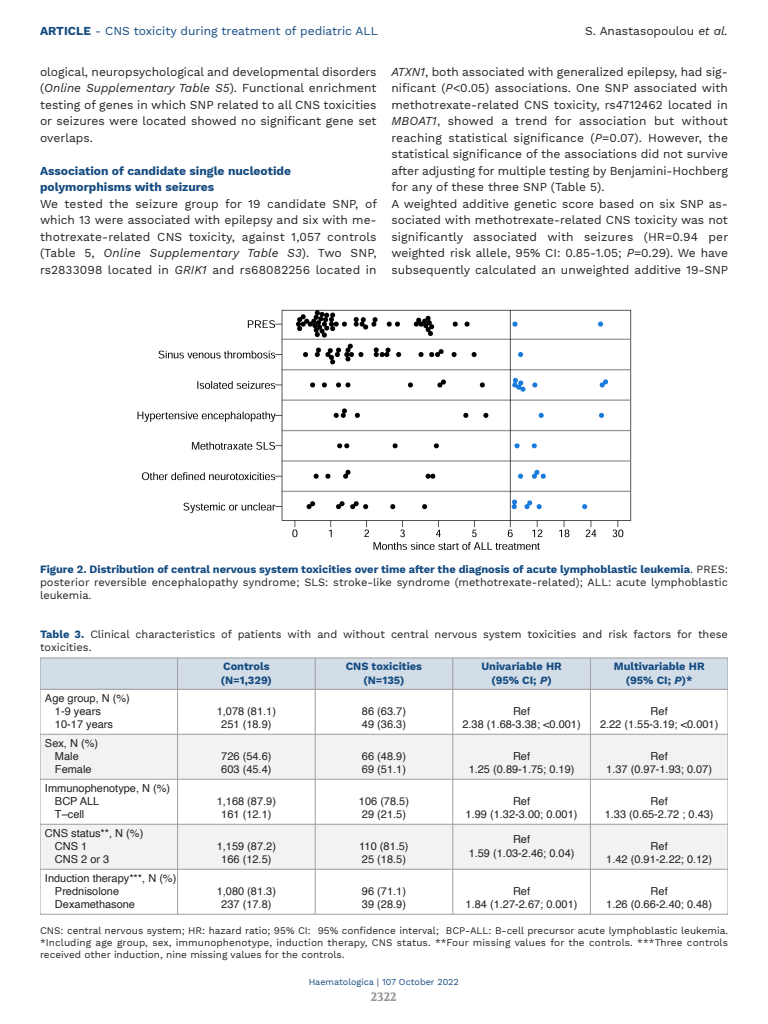
<style>
.page{position:relative;width:768px;height:1024px;background:#fff}
.page>*{position:absolute;margin:0;border:0;box-sizing:border-box;transform-origin:0 0}
.t1{font:12px/16.5px "Work Sans";color:#231f20;text-align:justify}
.t2{font:700 12px/16.5px "Work Sans";color:#134a80}
.t3{font:12px "Work Sans";color:#134a80}
.t4{font:700 12px "Volkhov";color:#939598}
.t5{font:11px/13.2px "Helvetica";color:#231f20;text-align:center}
.t6{font:11px/13px "Work Sans";color:#231f20;text-align:justify}
.t7{font:700 11px/14px "Work Sans";color:#134a80;text-align:center}
.t8{font:10px/12px "Work Sans";color:#231f20;text-align:justify}
.t9{font:9px "Work Sans";color:#134a80}
.s1{font-weight:700}
.s2{font-style:italic}
.s3{font-weight:700;color:#134a80}
</style>
<div class="page">
<img style="left:137px;top:310px;width:495px;height:240px">
<div style="left:40px;top:658px;width:138px;height:31px;background:#d2dde7"></div>
<div style="left:178px;top:658px;width:137px;height:31px;background:#d2dde7"></div>
<div style="left:315px;top:658px;width:138px;height:31px;background:#d2dde7"></div>
<div style="left:453px;top:658px;width:137px;height:31px;background:#d2dde7"></div>
<div style="left:590px;top:658px;width:138px;height:31px;background:#d2dde7"></div>
<div style="left:40px;top:734px;width:138px;height:45px;background:#f2f2f2"></div>
<div style="left:178px;top:734px;width:137px;height:45px;background:#f2f2f2"></div>
<div style="left:315px;top:734px;width:138px;height:45px;background:#f2f2f2"></div>
<div style="left:453px;top:734px;width:137px;height:45px;background:#f2f2f2"></div>
<div style="left:590px;top:734px;width:138px;height:45px;background:#f2f2f2"></div>
<div style="left:40px;top:824px;width:138px;height:45px;background:#f2f2f2"></div>
<div style="left:178px;top:824px;width:137px;height:45px;background:#f2f2f2"></div>
<div style="left:315px;top:824px;width:138px;height:45px;background:#f2f2f2"></div>
<div style="left:453px;top:824px;width:137px;height:45px;background:#f2f2f2"></div>
<div style="left:590px;top:824px;width:138px;height:45px;background:#f2f2f2"></div>
<div style="left:40px;top:658px;width:688px;height:256px;border:1px solid #9e9e9e"></div>
<hr style="left:177px;top:658px;width:1px;height:256px;background:#9e9e9e">
<hr style="left:315px;top:658px;width:1px;height:256px;background:#9e9e9e">
<hr style="left:453px;top:658px;width:1px;height:256px;background:#9e9e9e">
<hr style="left:590px;top:658px;width:1px;height:256px;background:#9e9e9e">
<hr style="left:40px;top:689px;width:138px;height:1px;background:#9e9e9e">
<hr style="left:178px;top:689px;width:137px;height:1px;background:#9e9e9e">
<hr style="left:315px;top:689px;width:138px;height:1px;background:#9e9e9e">
<hr style="left:453px;top:689px;width:137px;height:1px;background:#9e9e9e">
<hr style="left:590px;top:689px;width:138px;height:1px;background:#9e9e9e">
<hr style="left:40px;top:734px;width:138px;height:1px;background:#9e9e9e">
<hr style="left:178px;top:734px;width:137px;height:1px;background:#9e9e9e">
<hr style="left:315px;top:734px;width:138px;height:1px;background:#9e9e9e">
<hr style="left:453px;top:734px;width:137px;height:1px;background:#9e9e9e">
<hr style="left:590px;top:734px;width:138px;height:1px;background:#9e9e9e">
<hr style="left:40px;top:779px;width:138px;height:1px;background:#9e9e9e">
<hr style="left:178px;top:779px;width:137px;height:1px;background:#9e9e9e">
<hr style="left:315px;top:779px;width:138px;height:1px;background:#9e9e9e">
<hr style="left:453px;top:779px;width:137px;height:1px;background:#9e9e9e">
<hr style="left:590px;top:779px;width:138px;height:1px;background:#9e9e9e">
<hr style="left:40px;top:824px;width:138px;height:1px;background:#9e9e9e">
<hr style="left:178px;top:824px;width:137px;height:1px;background:#9e9e9e">
<hr style="left:315px;top:824px;width:138px;height:1px;background:#9e9e9e">
<hr style="left:453px;top:824px;width:137px;height:1px;background:#9e9e9e">
<hr style="left:590px;top:824px;width:138px;height:1px;background:#9e9e9e">
<hr style="left:40px;top:869px;width:138px;height:1px;background:#9e9e9e">
<hr style="left:178px;top:869px;width:137px;height:1px;background:#9e9e9e">
<hr style="left:315px;top:869px;width:138px;height:1px;background:#9e9e9e">
<hr style="left:453px;top:869px;width:137px;height:1px;background:#9e9e9e">
<hr style="left:590px;top:869px;width:138px;height:1px;background:#9e9e9e">
<p class="t3" style="left:40px;top:24px;width:339px"><span class="s1">ARTICLE</span> - CNS toxicity during treatment of pediatric ALL</p>
<p class="t1" style="left:585px;top:23px;width:144px">S. Anastasopoulou <span class="s2">et al.</span></p>
<p class="t1" style="left:40px;top:63px;width:338px">ological, neuropsychological and developmental disorders (<span class="s2">Online Supplementary Table S5</span>). Functional enrichment testing of genes in which SNP related to all CNS toxicities or seizures were located showed no significant gene set overlaps.</p>
<p class="t2" style="left:40px;top:162px;width:253px">Association of candidate single nucleotide polymorphisms with seizures</p>
<p class="t1" style="left:40px;top:195px;width:339px">We tested the seizure group for 19 candidate SNP, of which 13 were associated with epilepsy and six with me&shy;thotrexate-related CNS toxicity, against 1,057 controls (Table 5, <span class="s2">Online Supplementary Table S3</span>). Two SNP, rs2833098 located in <span class="s2">GRIK1</span> and rs68082256 located in</p>
<p class="t1" style="left:391px;top:63px;width:338px;text-align:left"><span class="s2">ATXN1</span>, both associated with generalized epilepsy, had sig&shy;nificant (<span class="s2">P</span>&lt;0.05) associations. One SNP associated with methotrexate-related CNS toxicity, rs4712462 located in <span class="s2">MBOAT1</span>, showed a trend for association but without reaching statistical significance (<span class="s2">P</span>=0.07). However, the statistical significance of the associations did not survive after adjusting for multiple testing by Benjamini-Hochberg for any of these three SNP (Table 5).<br>A weighted additive genetic score based on six SNP as&shy;sociated with methotrexate-related CNS toxicity was not significantly associated with seizures (HR=0.94 per weighted risk allele, 95% CI: 0.85-1.05; <span class="s2">P</span>=0.29). We have subsequently calculated an unweighted additive 19-SNP</p>
<p class="t6" style="left:40px;top:563px;width:690px"><span class="s3">Figure 2. Distribution of central nervous system toxicities over time after the diagnosis of acute lymphoblastic leukemia</span>. PRES: posterior reversible encephalopathy syndrome; SLS: stroke-like syndrome (methotrexate-related); ALL: acute lymphoblastic leukemia.</p>
<p class="t6" style="left:40px;top:628px;width:690px"><span class="s3">Table 3.</span> Clinical characteristics of patients with and without central nervous system toxicities and risk factors for these toxicities.</p>
<p class="t5" style="left:55px;top:692px;width:76px;text-align:left;text-indent:-10px">Age group, N (%)<br>1-9 years<br>10-17 years</p>
<p class="t5" style="left:55px;top:737px;width:45px;text-align:left;text-indent:-10px">Sex, N (%)<br>Male<br>Female</p>
<p class="t5" style="left:55px;top:782px;width:117px;text-align:left;text-indent:-10px">Immunophenotype, N (%)<br>BCP ALL<br>T–cell</p>
<p class="t5" style="left:55px;top:827px;width:90px;text-align:left;text-indent:-10px">CNS status**, N (%)<br>CNS 1<br>CNS 2 or 3</p>
<p class="t7" style="left:221px;top:660px;width:53px;text-align:left">Controls (N=1,329)</p>
<p class="t7" style="left:346px;top:660px;width:78px">CNS toxicities (N=135)</p>
<p class="t7" style="left:481px;top:660px;width:82px">Univariable HR (95% CI; <span class="s2">P</span>)</p>
<p class="t7" style="left:614px;top:660px;width:92px">Multivariable HR (95% CI; <span class="s2">P</span>)*</p>
<p class="t5" style="left:217px;top:705px;width:61px">1,078 (81.1)<br>251 (18.9)</p>
<p class="t5" style="left:362px;top:705px;width:46px;text-align:left">86 (63.7)<br>49 (36.3)</p>
<p class="t5" style="left:462px;top:705px;width:120px">Ref<br>2.38 (1.68-3.38; &lt;0.001)</p>
<p class="t5" style="left:600px;top:705px;width:120px">Ref<br>2.22 (1.55-3.19; &lt;0.001)</p>
<p class="t5" style="left:221px;top:750px;width:52px;text-align:left">726 (54.6)<br>603 (45.4)</p>
<p class="t5" style="left:362px;top:750px;width:46px;text-align:left">66 (48.9)<br>69 (51.1)</p>
<p class="t5" style="left:469px;top:750px;width:107px">Ref<br>1.25 (0.89-1.75; 0.19)</p>
<p class="t5" style="left:606px;top:750px;width:107px">Ref<br>1.37 (0.97-1.93; 0.07)</p>
<p class="t5" style="left:217px;top:795px;width:61px">1,168 (87.9)<br>161 (12.1)</p>
<p class="t5" style="left:359px;top:795px;width:52px;text-align:left">106 (78.5)<br>29 (21.5)</p>
<p class="t5" style="left:466px;top:795px;width:113px">Ref<br>1.99 (1.32-3.00; 0.001)</p>
<p class="t5" style="left:605px;top:795px;width:110px">Ref<br>1.33 (0.65-2.72 ; 0.43)</p>
<p class="t5" style="left:217px;top:840px;width:61px">1,159 (87.2)<br>166 (12.5)</p>
<p class="t5" style="left:359px;top:840px;width:51px;text-align:left">110 (81.5)<br>25 (18.5)</p>
<p class="t5" style="left:469px;top:834px;width:107px">Ref<br>1.59 (1.03-2.46; 0.04)</p>
<p class="t5" style="left:606px;top:840px;width:107px">Ref<br>1.42 (0.91-2.22; 0.12)</p>
<p class="t5" style="left:55px;top:872px;width:123px;text-align:left;text-indent:-10px">Induction therapy***, N (%)<br>Prednisolone<br>Dexamethasone</p>
<p class="t5" style="left:217px;top:885px;width:61px">1,080 (81.3)<br>237 (17.8)</p>
<p class="t5" style="left:362px;top:885px;width:46px;text-align:left">96 (71.1)<br>39 (28.9)</p>
<p class="t5" style="left:466px;top:885px;width:113px">Ref<br>1.84 (1.27-2.67; 0.001)</p>
<p class="t5" style="left:606px;top:885px;width:107px">Ref<br>1.26 (0.66-2.40; 0.48)</p>
<p class="t8" style="left:40px;top:924px;width:690px">CNS: central nervous system; HR: hazard ratio; 95% CI: 95% confidence interval; BCP-ALL: B-cell precursor acute lymphoblastic leukemia. *Including age group, sex, immunophenotype, induction therapy, CNS status. **Four missing values for the controls. ***Three controls received other induction, nine missing values for the controls.</p>
<p class="t9" style="left:309px;top:976px;width:152px">Haematologica | 107 October 2022</p>
<p class="t4" style="left:371px;top:989px;width:28px">2322</p>
</div>
